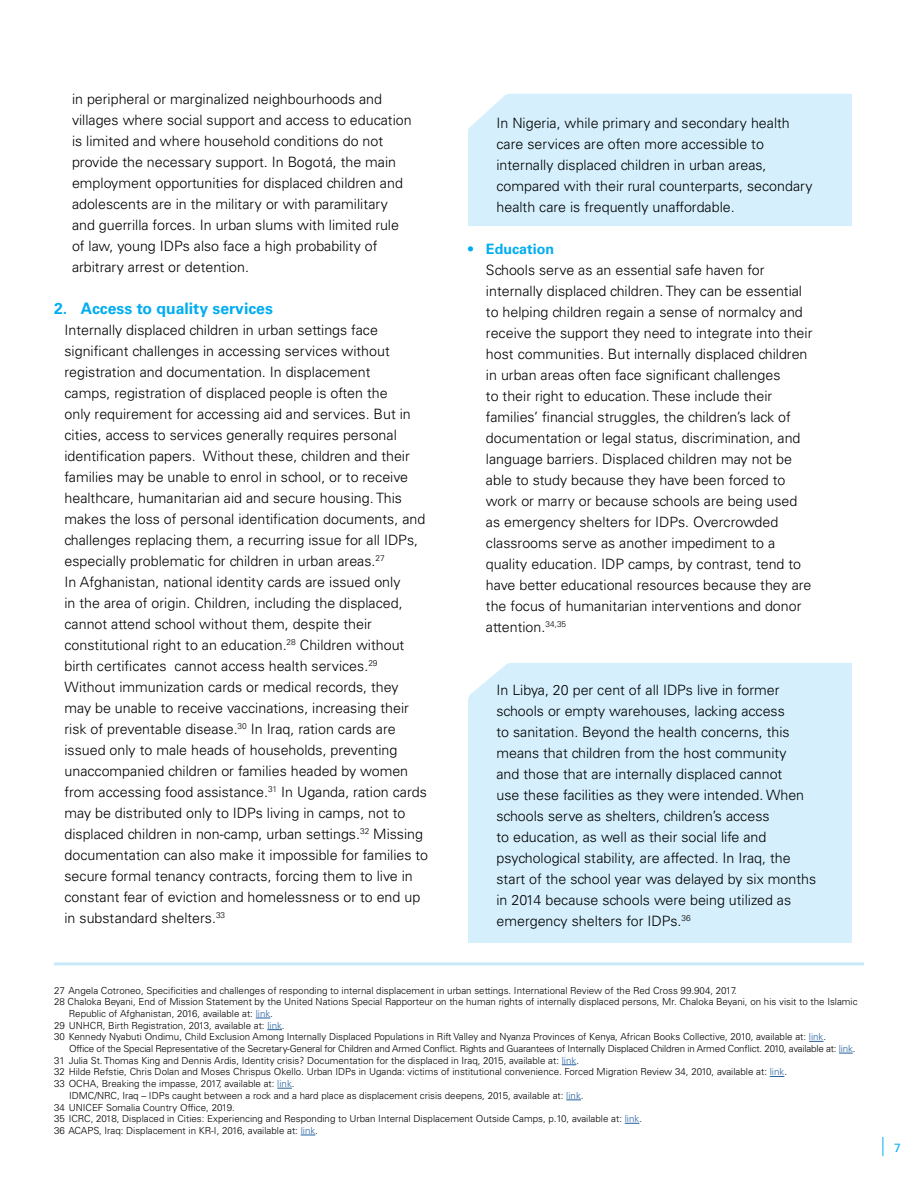
<style>
.page{position:relative;width:918px;height:1188px;background:#fff}
.page>*{position:absolute;margin:0;border:0;box-sizing:border-box;transform-origin:0 0}
.t1{font:700 15.75px "Univers LT Std";color:#00adf0}
.t2{font:300 14.25px/21px "Univers LT Std";color:#000}
.t3{font:700 14.25px "Univers LT Std";color:#00adf0}
.t4{font:12px "Univers LT Std";color:#00aeef}
.t5{font:300 9.75px "Univers LT Std";color:#000}
.t6{font:300 9.75px "Univers LT Std";letter-spacing:-.02em;color:#000}
.s1{color:#215e9e}
</style>
<div class="page">
<svg style="left:883px;top:1137px;width:1px;height:19px"></svg>
<hr style="left:54px;top:962px;width:810px;height:3px;background:#c7eafb">
<svg style="left:256px;top:1018px;width:14px;height:1px"></svg>
<svg style="left:267px;top:1029px;width:15px;height:1px"></svg>
<svg style="left:809px;top:1041px;width:15px;height:1px"></svg>
<svg style="left:839px;top:1053px;width:14px;height:1px"></svg>
<svg style="left:562px;top:1065px;width:14px;height:1px"></svg>
<svg style="left:770px;top:1076px;width:14px;height:1px"></svg>
<svg style="left:277px;top:1088px;width:15px;height:1px"></svg>
<svg style="left:566px;top:1100px;width:15px;height:1px"></svg>
<svg style="left:625px;top:1123px;width:14px;height:1px"></svg>
<svg style="left:301px;top:1135px;width:14px;height:1px"></svg>
<div style="left:468px;top:94px;width:384px;height:132px;background:#d5f0fc"></div>
<div style="left:468px;top:663px;width:384px;height:280px;background:#d5f0fc"></div>
<p class="t2" style="left:72px;top:88px;width:341px">in peripheral or marginalized neighbourhoods and villages where social support and access to education is limited and where household conditions do not provide the necessary support. In Bogotá, the main employment opportunities for displaced children and adolescents are in the military or with paramilitary and guerrilla forces. In urban slums with limited rule of law, young IDPs also face a high probability of arbitrary arrest or detention.</p>
<p class="t1" style="left:54px;top:299px;width:220px">2. Access to quality services</p>
<p class="t2" style="left:64px;top:319px;width:365px">Internally displaced children in urban settings face significant challenges in accessing services without registration and documentation. In displacement<br>camps, registration of displaced people is often the<br>only requirement for accessing aid and services. But in cities, access to services generally requires personal identification papers. Without these, children and their families may be unable to enrol in school, or to receive healthcare, humanitarian aid and secure housing. This makes the loss of personal identification documents, and challenges replacing them, a recurring issue for all IDPs, especially problematic for children in urban areas.<sup>27<br></sup>In Afghanistan, national identity cards are issued only<br>in the area of origin. Children, including the displaced, cannot attend school without them, despite their constitutional right to an education.<sup>28</sup> Children without birth certificates cannot access health services.<sup>29<br></sup>Without immunization cards or medical records, they may be unable to receive vaccinations, increasing their risk of preventable disease.<sup>30</sup> In Iraq, ration cards are issued only to male heads of households, preventing unaccompanied children or families headed by women from accessing food assistance.<sup>31</sup> In Uganda, ration cards may be distributed only to IDPs living in camps, not to displaced children in non-camp, urban settings.<sup>32</sup> Missing documentation can also make it impossible for families to secure formal tenancy contracts, forcing them to live in constant fear of eviction and homelessness or to end up in substandard shelters.<sup>33</sup></p>
<p class="t2" style="left:496px;top:112px;width:318px">In Nigeria, while primary and secondary health care services are often more accessible to internally displaced children in urban areas, compared with their rural counterparts, secondary health care is frequently unaffordable.</p>
<p class="t3" style="left:468px;top:241px;width:88px">• Education</p>
<p class="t2" style="left:486px;top:259px;width:328px">Schools serve as an essential safe haven for internally displaced children. They can be essential to helping children regain a sense of normalcy and receive the support they need to integrate into their host communities. But internally displaced children in urban areas often face significant challenges<br>to their right to education. These include their families’ financial struggles, the children’s lack of documentation or legal status, discrimination, and language barriers. Displaced children may not be able to study because they have been forced to work or marry or because schools are being used as emergency shelters for IDPs. Overcrowded classrooms serve as another impediment to a quality education. IDP camps, by contrast, tend to have better educational resources because they are the focus of humanitarian interventions and donor attention.<sup>34,35</sup></p>
<p class="t2" style="left:496px;top:679px;width:321px">In Libya, 20 per cent of all IDPs live in former schools or empty warehouses, lacking access<br>to sanitation. Beyond the health concerns, this means that children from the host community<br>and those that are internally displaced cannot<br>use these facilities as they were intended. When schools serve as shelters, children’s access<br>to education, as well as their social life and psychological stability, are affected. In Iraq, the start of the school year was delayed by six months in 2014 because schools were being utilized as emergency shelters for IDPs.<sup>36</sup></p>
<p class="t5" style="left:54px;top:984px;width:684px">27 Angela Cotroneo, Specificities and challenges of responding to internal displacement in urban settings. International Review of the Red Cross 99.904, 2017.</p>
<p class="t5" style="left:54px;top:996px;width:805px">28 Chaloka Beyani, End of Mission Statement by the United Nations Special Rapporteur on the human rights of internally displaced persons, Mr. Chaloka Beyani, on his visit to the Islamic</p>
<p class="t5" style="left:69px;top:1008px;width:206px">Republic of Afghanistan, 2016, available at: <span class="s1">link</span>.</p>
<p class="t5" style="left:54px;top:1019px;width:232px">29 UNHCR, Birth Registration, 2013, available at: <span class="s1">link</span>.</p>
<p class="t5" style="left:54px;top:1031px;width:774px">30 Kennedy Nyabuti Ondimu, Child Exclusion Among Internally Displaced Populations in Rift Valley and Nyanza Provinces of Kenya, African Books Collective, 2010, available at: <span class="s1">link</span>.</p>
<p class="t6" style="left:69px;top:1043px;width:788px">Office of the Special Representative of the Secretary-General for Children and Armed Conflict. Rights and Guarantees of Internally Displaced Children in Armed Conflict. 2010, available at: <span class="s1">link</span>.</p>
<p class="t5" style="left:54px;top:1054px;width:527px">31 Julia St. Thomas King and Dennis Ardis, Identity crisis? Documentation for the displaced in Iraq, 2015, available at: <span class="s1">link</span>.</p>
<p class="t5" style="left:54px;top:1066px;width:735px">32 Hilde Refstie, Chris Dolan and Moses Chrispus Okello. Urban IDPs in Uganda: victims of institutional convenience. Forced Migration Review 34, 2010, available at: <span class="s1">link</span>.</p>
<p class="t5" style="left:54px;top:1078px;width:242px">33 OCHA, Breaking the impasse, 2017, available at: <span class="s1">link</span>.</p>
<p class="t5" style="left:69px;top:1090px;width:516px">IDMC/NRC, Iraq – IDPs caught between a rock and a hard place as displacement crisis deepens, 2015, available at: <span class="s1">link</span>.</p>
<p class="t5" style="left:54px;top:1101px;width:182px">34 UNICEF Somalia Country Office, 2019.</p>
<p class="t5" style="left:54px;top:1113px;width:590px">35 ICRC, 2018, Displaced in Cities: Experiencing and Responding to Urban Internal Displacement Outside Camps, p.10, available at: <span class="s1">link</span>.</p>
<p class="t5" style="left:54px;top:1125px;width:266px">36 ACAPS, Iraq: Displacement in KR-I, 2016, available at: <span class="s1">link</span>.</p>
<p class="t4" style="left:894px;top:1140px;width:8px">7</p>
</div>
